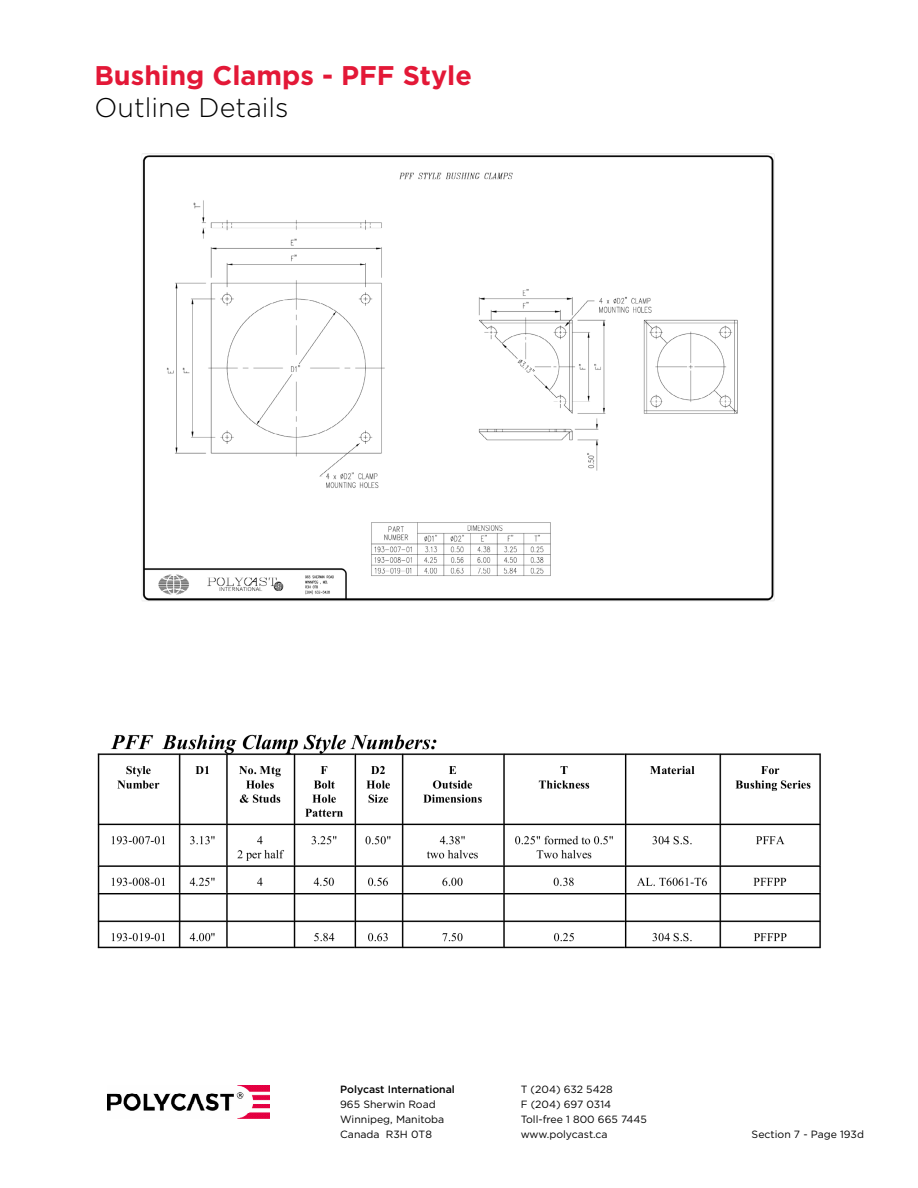
<style>
.page{position:relative;width:918px;height:1188px;background:#fff}
.page>*{position:absolute;margin:0;border:0;box-sizing:border-box;transform-origin:0 0}
.t1{font:700 27px "Gotham";color:#e31837}
.t2{font:300 27px "Gotham";color:#000}
.t3{font:10.5px/15px "Gotham";color:#000}
.t4{font:500 10.5px "Gotham";color:#000}
</style>
<div class="page">
<img style="left:108px;top:1086px;width:162px;height:32px">
<img style="left:142px;top:154px;width:633px;height:447px">
<img style="left:97px;top:734px;width:724px;height:215px">
<h1 class="t1" style="left:94px;top:57px;width:379px">Bushing Clamps - PFF Style</h1>
<h1 class="t2" style="left:94px;top:90px;width:196px">Outline Details</h1>
<p class="t4" style="left:340px;top:1082px;width:116px">Polycast International</p>
<p class="t3" style="left:340px;top:1096px;width:106px">965 Sherwin Road<br>Winnipeg, Manitoba<br>Canada R3H 0T8</p>
<p class="t3" style="left:521px;top:1081px;width:128px">T (204) 632 5428<br>F (204) 697 0314<br>Toll-free 1 800 665 7445 www.polycast.ca</p>
<p class="t3" style="left:752px;top:1127px;width:114px">Section 7 - Page 193d</p>
</div>
